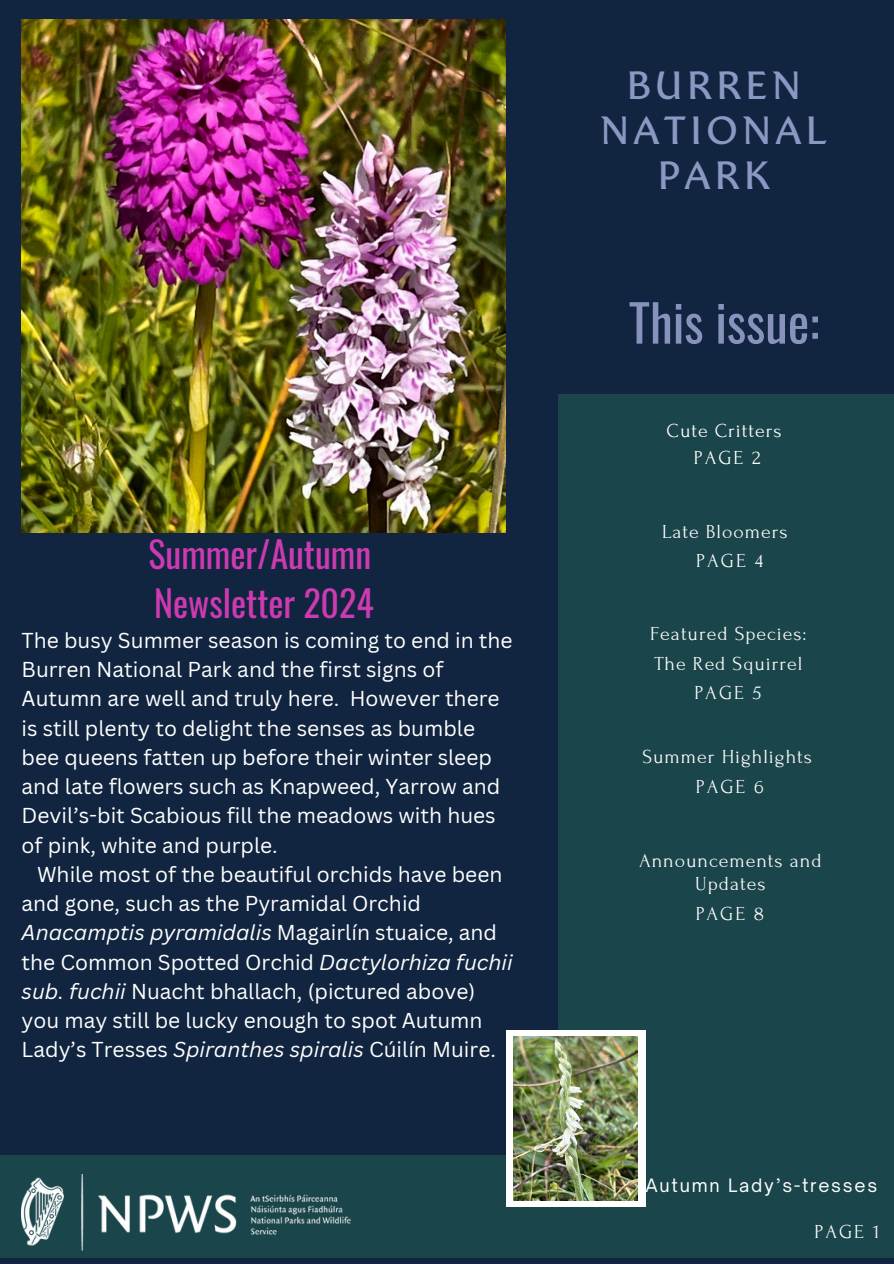
<style>
.page{position:relative;width:894px;height:1264px;background:#fff}
.page>*{position:absolute;margin:0;border:0;box-sizing:border-box;transform-origin:0 0}
.t1{font:51.15px "Oswald";color:#8893bd}
.t2{font:500 39.3px/45px "Naisiunta";letter-spacing:.1em;color:#8b98c3;text-align:center}
.t3{font:36px/49.5px "Oswald";color:#cd3ab2}
.t4{font:21px "Canva Sans";color:#fff}
.t5{font:italic 21px "Canva Sans";color:#fff}
.t6{font:19.8px/29.2px "Forum";letter-spacing:.05em;color:#fafafa;text-align:center}
.t7{font:19.8px/27px "Forum";letter-spacing:.05em;color:#fff;text-align:center}
.t8{font:17.7px "Open Sauce One";letter-spacing:.1em;color:#fff}
.s1{font-style:normal}
.s2{font-style:italic}
</style>
<div class="page">
<div style="left:0;top:0;width:893px;height:1263px;background:#122540"></div>
<div style="left:558px;top:394px;width:335px;height:775px;background:#1a454a"></div>
<div style="left:0;top:1155px;width:893px;height:102px;background:#1a454a"></div>
<img style="left:22px;top:19px;width:483px;height:513px">
<img style="left:22px;top:1174px;width:329px;height:76px">
<div style="left:505px;top:1030px;width:140px;height:176px;background:#fff"></div>
<img style="left:513px;top:1036px;width:124px;height:164px">
<p class="t3" style="left:148px;top:528px;width:227px">Summer/Autumn<br>Newsletter 2024</p>
<p class="t4" style="left:22px;top:625px;width:492px">The busy Summer season is coming to end in the</p>
<p class="t4" style="left:22px;top:654px;width:423px">Burren National Park and the first signs of</p>
<p class="t4" style="left:22px;top:684px;width:479px">Autumn are well and truly here. However there</p>
<p class="t4" style="left:22px;top:713px;width:455px">is still plenty to delight the senses as bumble</p>
<p class="t4" style="left:22px;top:742px;width:471px">bee queens fatten up before their winter sleep</p>
<p class="t4" style="left:22px;top:771px;width:480px">and late flowers such as Knapweed, Yarrow and</p>
<p class="t4" style="left:22px;top:801px;width:475px">Devil’s-bit Scabious fill the meadows with hues</p>
<p class="t4" style="left:22px;top:830px;width:258px">of pink, white and purple.</p>
<p class="t4" style="left:37px;top:859px;width:467px">While most of the beautiful orchids have been</p>
<p class="t4" style="left:22px;top:888px;width:401px">and gone, such as the Pyramidal Orchid</p>
<p class="t5" style="left:22px;top:918px;width:477px">Anacamptis pyramidalis <span class="s1">Magairlín stuaice, and</span></p>
<p class="t4" style="left:22px;top:947px;width:492px">the Common Spotted Orchid <span class="s2">Dactylorhiza fuchii</span></p>
<p class="t4" style="left:22px;top:976px;width:455px"><span class="s2">sub. fuchii</span> Nuacht bhallach, (pictured above)</p>
<p class="t4" style="left:22px;top:1005px;width:462px">you may still be lucky enough to spot Autumn</p>
<p class="t4" style="left:22px;top:1035px;width:475px">Lady’s Tresses <span class="s2">Spiranthes spiralis</span> Cúilín Muire.</p>
<h5 class="t2" style="left:600px;top:67px;width:228px">BURREN<br>NATIONAL<br>PARK</h5>
<h5 class="t1" style="left:628px;top:282px;width:192px">This issue:</h5>
<h4 class="t7" style="left:666px;top:417px;width:116px">Cute Critters<br>PAGE 2</h4>
<h5 class="t6" style="left:662px;top:517px;width:127px">Late Bloomers</h5>
<h4 class="t6" style="left:696px;top:546px;width:68px">PAGE 4</h4>
<h5 class="t6" style="left:650px;top:619px;width:158px">Featured Species:<br>The Red Squirrel<br>PAGE 5</h5>
<h5 class="t6" style="left:642px;top:742px;width:171px">Summer Highlights<br>PAGE 6</h5>
<h5 class="t6" style="left:638px;top:849px;width:184px;line-height:22.5px">Announcements and<br>Updates</h5>
<h5 class="t6" style="left:695px;top:899px;width:70px">PAGE 8</h5>
<p class="t8" style="left:645px;top:1174px;width:233px">Autumn Lady’s-tresses</p>
<h3 class="t6" style="left:814px;top:1217px;width:66px">PAGE 1</h3>
</div>
